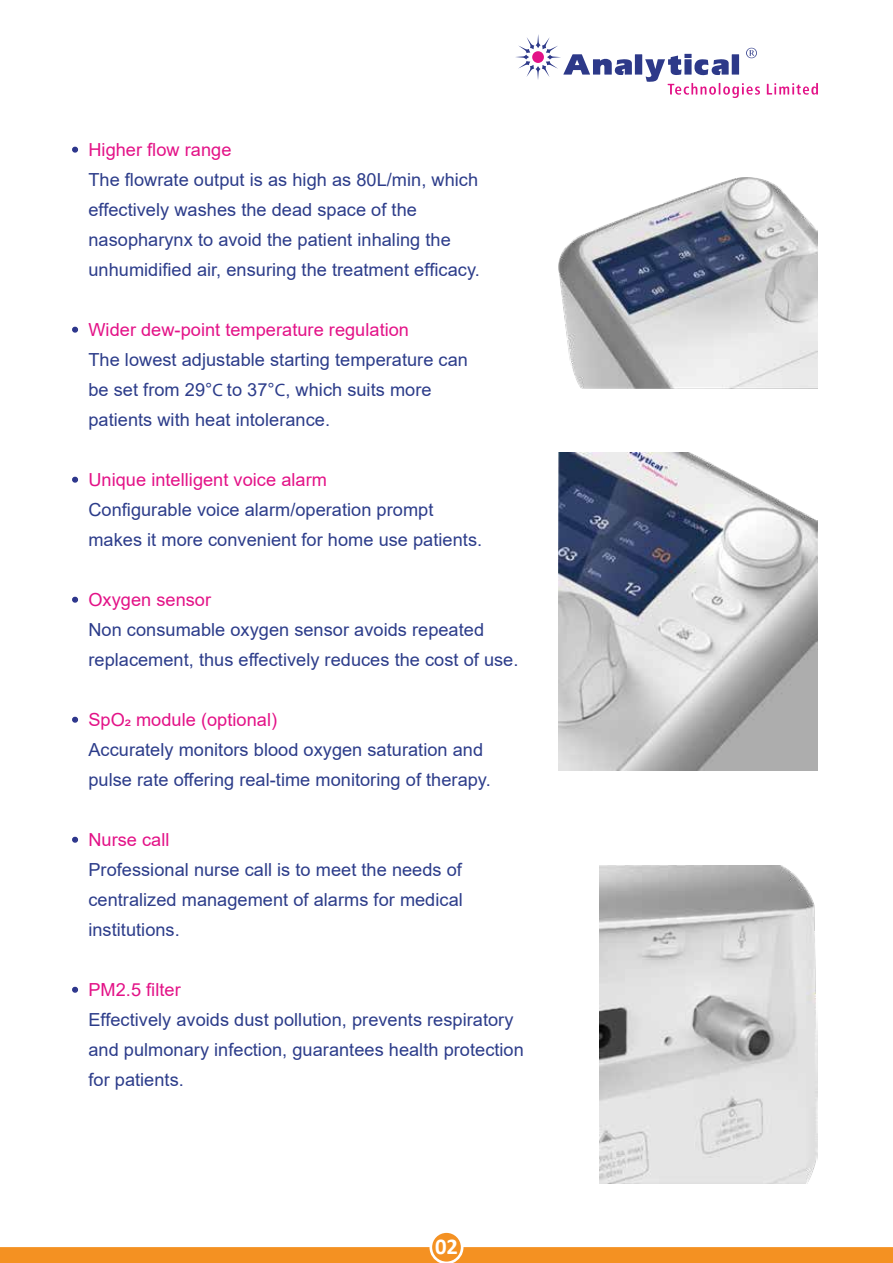
<style>
.page{position:relative;width:893px;height:1263px;background:#fff}
.page>*{position:absolute;margin:0;border:0;box-sizing:border-box;transform-origin:0 0}
.t1{font:700 22.65px "Calibri";color:#fff}
.t2{font:18px/30px "Arial";color:#2c3c8a}
.t3{font:18px "Arial";color:#e31287}
.t4{font:18px "Arial";color:#2c358b}
.s1{font-family:"Myriad Pro"}
</style>
<div class="page">
<svg style="left:0;top:1247px;width:440px;height:16px"></svg>
<svg style="left:453px;top:1247px;width:440px;height:16px"></svg>
<div style="left:432px;top:1233px;width:29px;height:28px;background:#f49122;border-radius:50%"></div>
<svg style="left:767px;top:83px;width:51px;height:12px"></svg>
<svg style="left:515px;top:34px;width:245px;height:64px"></svg>
<div style="left:532px;top:51px;width:12px;height:12px;background:#e31287;border-radius:50%"></div>
<svg style="left:72px;top:146px;width:6px;height:7px"></svg>
<svg style="left:72px;top:326px;width:6px;height:7px"></svg>
<svg style="left:72px;top:476px;width:6px;height:7px"></svg>
<svg style="left:72px;top:596px;width:6px;height:7px"></svg>
<svg style="left:72px;top:716px;width:6px;height:7px"></svg>
<svg style="left:72px;top:836px;width:6px;height:7px"></svg>
<svg style="left:72px;top:986px;width:6px;height:7px"></svg>
<img style="left:558px;top:177px;width:260px;height:212px">
<img style="left:558px;top:452px;width:260px;height:318px">
<img style="left:600px;top:865px;width:218px;height:318px">
<p class="t4" style="left:72px;top:137px;width:8px">•</p>
<p class="t3" style="left:88px;top:137px;width:145px">Higher flow range</p>
<p class="t2" style="left:88px;top:165px;width:393px">The flowrate output is as high as 80L/min, which effectively washes the dead space of the nasopharynx to avoid the patient inhaling the unhumidified air, ensuring the treatment efficacy.</p>
<p class="t4" style="left:72px;top:317px;width:8px">•</p>
<p class="t3" style="left:88px;top:317px;width:322px">Wider dew-point temperature regulation</p>
<p class="t2" style="left:88px;top:345px;width:381px">The lowest adjustable starting temperature can be set from 29°<span class="s1">C</span> to 37°<span class="s1">C</span>, which suits more patients with heat intolerance.</p>
<p class="t4" style="left:72px;top:467px;width:8px">•</p>
<p class="t3" style="left:88px;top:467px;width:240px">Unique intelligent voice alarm</p>
<p class="t2" style="left:88px;top:495px;width:395px">Configurable voice alarm/operation prompt makes it more convenient for home use patients.</p>
<p class="t4" style="left:72px;top:587px;width:8px">•</p>
<p class="t3" style="left:88px;top:587px;width:124px">Oxygen sensor</p>
<p class="t2" style="left:88px;top:615px;width:432px">Non consumable oxygen sensor avoids repeated replacement, thus effectively reduces the cost of use.</p>
<p class="t4" style="left:72px;top:707px;width:8px">•</p>
<p class="t3" style="left:88px;top:707px;width:190px">SpO2 module (optional)</p>
<p class="t2" style="left:88px;top:735px;width:404px">Accurately monitors blood oxygen saturation and pulse rate offering real-time monitoring of therapy.</p>
<p class="t4" style="left:72px;top:827px;width:8px">•</p>
<p class="t3" style="left:88px;top:827px;width:83px">Nurse call</p>
<p class="t2" style="left:88px;top:855px;width:376px;text-align:justify">Professional nurse call is to meet the needs of centralized management of alarms for medical institutions.</p>
<p class="t4" style="left:72px;top:977px;width:8px">•</p>
<p class="t3" style="left:88px;top:977px;width:94px">PM2.5 filter</p>
<p class="t2" style="left:88px;top:1005px;width:437px">Effectively avoids dust pollution, prevents respiratory and pulmonary infection, guarantees health protection for patients.</p>
<p class="t1" style="left:435px;top:1231px;width:24px">02</p>
</div>
